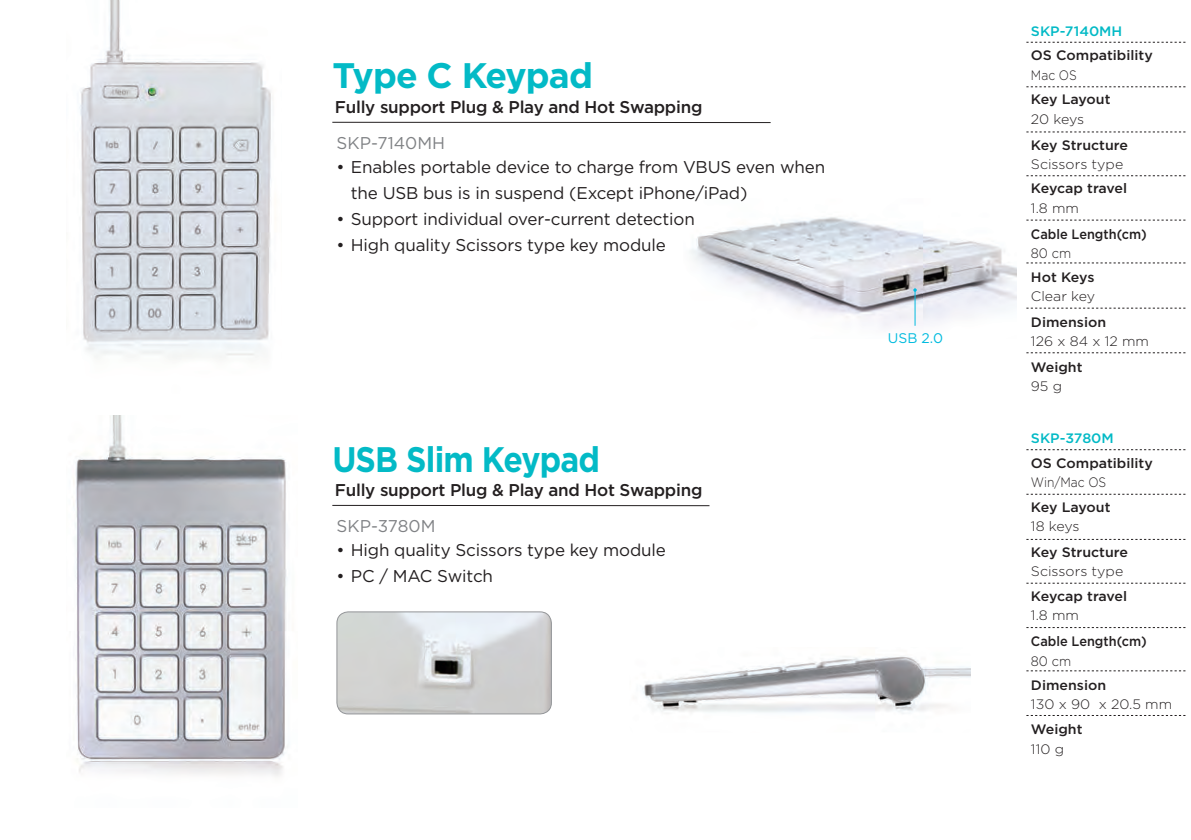
<style>
.page{position:relative;width:1191px;height:840px;background:#fff}
.page>*{position:absolute;margin:0;border:0;box-sizing:border-box;transform-origin:0 0}
.t1{font:700 35.4px "Gotham";letter-spacing:-.025em;color:#03bac6;scale:.9 1}
.t2{font:700 35.4px "Gotham";letter-spacing:-.025em;color:#03bac6}
.t3{font:17px/26px "Gotham";letter-spacing:-.01em;color:#231f20}
.t4{font:500 17px "Gotham";letter-spacing:-.015em;color:#231f20}
.t5{font:17px "Gotham";color:#808285}
.t6{font:14px "Gotham";color:#02bbdf}
.t7{font:500 13.6px "Gotham";color:#231f20;scale:1.04 1}
.t8{font:300 13.6px "Gotham";color:#231f20;scale:1.04 1}
.t9{font:500 13.6px "Gotham";color:#231f20;scale:.93 1}
.t10{font:500 13.6px "Gotham";letter-spacing:-.025em;color:#231f20;scale:1.04 1}
.t11{font:500 13.6px "Gotham";color:#03bac6;scale:1.04 1}
.t12{font:500 13.6px "Gotham";letter-spacing:-.02em;color:#231f20;scale:1.04 1}
.t13{font:300 13.6px "Gotham";color:#231f20;scale:.88 1}
.t14{font:300 13.6px "Gotham";color:#231f20;scale:.93 1}
</style>
<div class="page">
<img style="left:690px;top:217px;width:326px;height:111px">
<img style="left:79px;top:0;width:192px;height:359px">
<img style="left:73px;top:415px;width:214px;height:361px">
<hr style="left:332px;top:122px;width:438px;height:1px;background:#231f20">
<hr style="left:332px;top:505px;width:377px;height:1px;background:#231f20">
<svg style="left:1026px;top:86px;width:159px;height:1px"></svg>
<svg style="left:1026px;top:42px;width:159px;height:1px"></svg>
<svg style="left:1026px;top:131px;width:159px;height:1px"></svg>
<svg style="left:1026px;top:175px;width:159px;height:1px"></svg>
<svg style="left:1026px;top:220px;width:159px;height:1px"></svg>
<svg style="left:1026px;top:307px;width:159px;height:1px"></svg>
<svg style="left:1026px;top:262px;width:159px;height:1px"></svg>
<svg style="left:1026px;top:352px;width:159px;height:1px"></svg>
<svg style="left:1026px;top:493px;width:159px;height:1px"></svg>
<svg style="left:1026px;top:449px;width:159px;height:1px"></svg>
<svg style="left:1027px;top:538px;width:158px;height:1px"></svg>
<svg style="left:1026px;top:582px;width:159px;height:1px"></svg>
<svg style="left:1026px;top:627px;width:159px;height:1px"></svg>
<svg style="left:1026px;top:670px;width:159px;height:1px"></svg>
<hr style="left:914px;top:290px;width:1px;height:35px;background:#02bbdf">
<img style="left:337px;top:611px;width:214px;height:102px">
<div style="left:337px;top:611px;width:214px;height:102px;border:1px solid #939598;border-radius:11px"></div>
<img style="left:642px;top:656px;width:329px;height:58px">
<h1 class="t2" style="left:332px;top:52px;width:262px">Type C Keypad</h1>
<p class="t4" style="left:335px;top:95px;width:369px">Fully support Plug &amp; Play and Hot Swapping</p>
<p class="t5" style="left:337px;top:132px;width:110px">SKP-7140MH</p>
<p class="t3" style="left:351px;top:153px;width:476px;text-indent:-14px">• Enables portable device to charge from VBUS even when the USB bus is in suspend (Except iPhone/iPad)</p>
<p class="t3" style="left:337px;top:205px;width:360px">• Support individual over-current detection</p>
<p class="t3" style="left:337px;top:231px;width:331px">• High quality Scissors type key module</p>
<h1 class="t1" style="left:332px;top:435px;width:299px">USB Slim Keypad</h1>
<p class="t4" style="left:335px;top:478px;width:369px">Fully support Plug &amp; Play and Hot Swapping</p>
<p class="t5" style="left:337px;top:514px;width:100px">SKP-3780M</p>
<p class="t3" style="left:337px;top:536px;width:331px">• High quality Scissors type key module</p>
<p class="t3" style="left:337px;top:562px;width:158px">• PC / MAC Switch</p>
<p class="t6" style="left:888px;top:329px;width:57px">USB 2.0</p>
<p class="t11" style="left:1031px;top:22px;width:89px">SKP-7140MH</p>
<p class="t7" style="left:1031px;top:47px;width:119px">OS Compatibility</p>
<p class="t13" style="left:1031px;top:66px;width:53px">Mac OS</p>
<p class="t12" style="left:1031px;top:90px;width:78px">Key Layout</p>
<p class="t8" style="left:1031px;top:110px;width:53px">20 keys</p>
<p class="t7" style="left:1031px;top:136px;width:95px">Key Structure</p>
<p class="t8" style="left:1031px;top:155px;width:90px">Scissors type</p>
<p class="t10" style="left:1031px;top:179px;width:94px">Keycap travel</p>
<p class="t8" style="left:1031px;top:199px;width:48px">1.8 mm</p>
<p class="t9" style="left:1031px;top:225px;width:126px">Cable Length(cm)</p>
<p class="t14" style="left:1031px;top:244px;width:45px">80 cm</p>
<p class="t7" style="left:1031px;top:268px;width:63px">Hot Keys</p>
<p class="t8" style="left:1031px;top:287px;width:63px">Clear key</p>
<p class="t7" style="left:1031px;top:313px;width:74px">Dimension</p>
<p class="t8" style="left:1031px;top:332px;width:115px">126 x 84 x 12 mm</p>
<p class="t7" style="left:1031px;top:357px;width:51px">Weight</p>
<p class="t8" style="left:1031px;top:377px;width:32px">95 g</p>
<p class="t11" style="left:1031px;top:429px;width:81px">SKP-3780M</p>
<p class="t7" style="left:1031px;top:454px;width:119px">OS Compatibility</p>
<p class="t13" style="left:1031px;top:473px;width:87px">Win/Mac OS</p>
<p class="t12" style="left:1031px;top:497px;width:78px">Key Layout</p>
<p class="t8" style="left:1031px;top:517px;width:48px">18 keys</p>
<p class="t7" style="left:1031px;top:543px;width:95px">Key Structure</p>
<p class="t8" style="left:1031px;top:562px;width:90px">Scissors type</p>
<p class="t10" style="left:1031px;top:586px;width:94px">Keycap travel</p>
<p class="t8" style="left:1031px;top:606px;width:48px">1.8 mm</p>
<p class="t9" style="left:1031px;top:632px;width:126px">Cable Length(cm)</p>
<p class="t14" style="left:1031px;top:651px;width:45px">80 cm</p>
<p class="t7" style="left:1031px;top:675px;width:74px">Dimension</p>
<p class="t8" style="left:1031px;top:695px;width:137px">130 x 90 x 20.5 mm</p>
<p class="t7" style="left:1031px;top:720px;width:51px">Weight</p>
<p class="t8" style="left:1031px;top:739px;width:33px">110 g</p>
</div>
